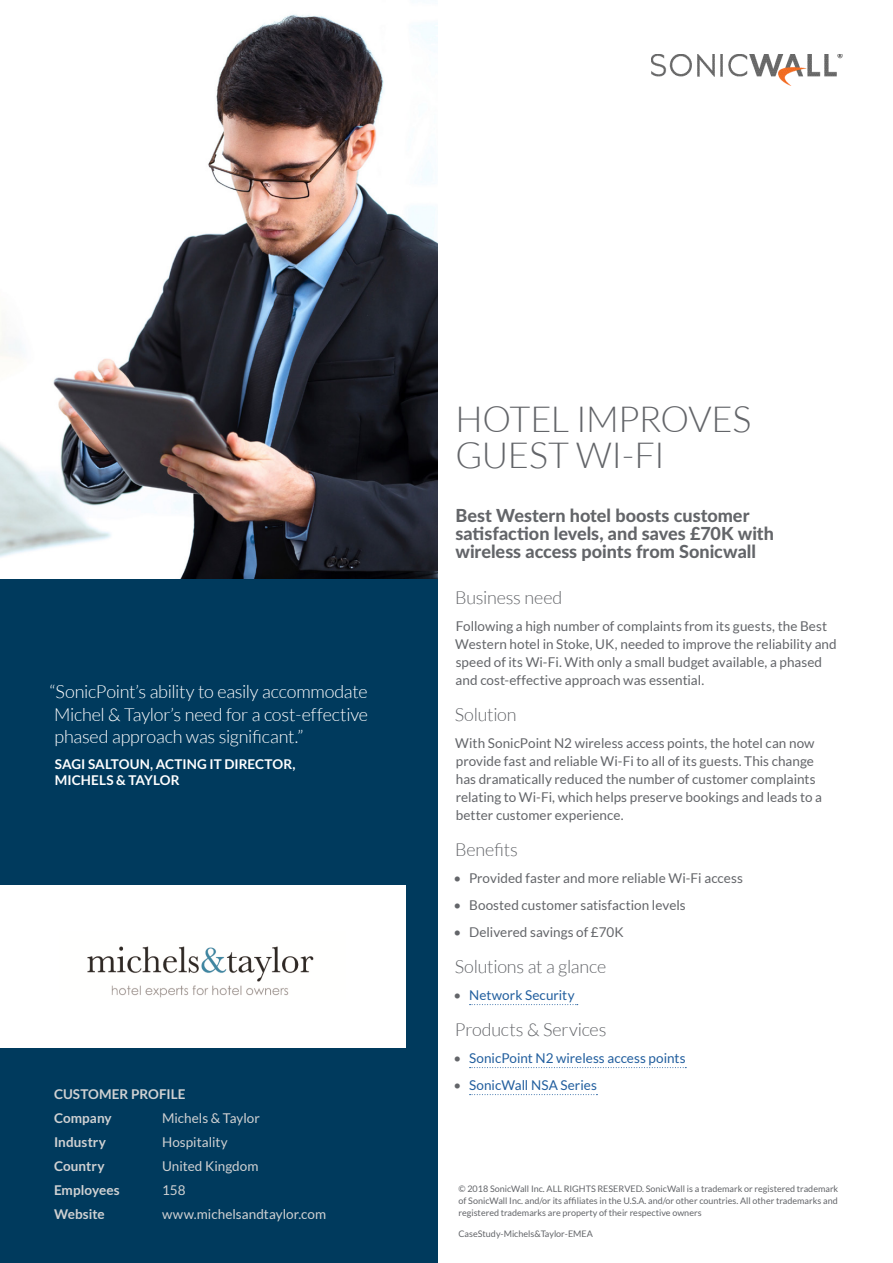
<style>
.page{position:relative;width:893px;height:1263px;background:#fff}
.page>*{position:absolute;margin:0;border:0;box-sizing:border-box;transform-origin:0 0}
.t1{font:300 36px/36px "Lato";letter-spacing:-.015em;color:#636569}
.t2{font:300 18px/22.5px "Lato";letter-spacing:-.01em;color:#fff;text-align:justify}
.t3{font:800 18px/18px "Lato";color:#636569}
.t4{font:300 18px "Lato";letter-spacing:-.01em;color:#636569}
.t5{font:13.5px/18px "Lato";letter-spacing:.005em;color:#636569}
.t6{font:13.5px "Lato";color:#215e9e}
.t7{font:13.5px "Lato";letter-spacing:.005em;color:#d0d1d2}
.t8{font:700 13.5px/24px "Lato";letter-spacing:.005em;color:#d0d1d2}
.t9{font:700 13.5px/16.2px "Lato";letter-spacing:.005em;color:#fff}
.t10{font:9px/12px "Lato";color:#636569;text-align:justify}
.s1{color:#636569}
</style>
<div class="page">
<img style="left:651px;top:54px;width:191px;height:32px">
<img style="left:0;top:14px;width:437px;height:566px">
<svg style="left:470px;top:1004px;width:108px;height:1px"></svg>
<svg style="left:470px;top:1067px;width:216px;height:1px"></svg>
<svg style="left:470px;top:1094px;width:127px;height:1px"></svg>
<div style="left:0;top:580px;width:437px;height:683px;background:#003a5d"></div>
<div style="left:0;top:885px;width:405px;height:162px;background:#fff"></div>
<img style="left:87px;top:946px;width:227px;height:52px">
<h2 class="t2" style="left:49px;top:681px;width:320px">“SonicPoint’s ability to easily accommodate Michel &amp; Taylor’s need for a cost-effective phased approach was significant.”</h2>
<p class="t9" style="left:55px;top:755px;width:242px">SAGI SALTOUN, ACTING IT DIRECTOR,<br>MICHELS &amp; TAYLOR</p>
<p class="t8" style="left:54px;top:1081px;width:133px">CUSTOMER PROFILE<br>Company</p>
<p class="t7" style="left:162px;top:1110px;width:99px">Michels &amp; Taylor</p>
<p class="t8" style="left:54px;top:1129px;width:54px">Industry</p>
<p class="t7" style="left:162px;top:1134px;width:67px">Hospitality</p>
<p class="t8" style="left:54px;top:1153px;width:52px">Country</p>
<p class="t7" style="left:162px;top:1158px;width:98px">United Kingdom</p>
<p class="t8" style="left:54px;top:1177px;width:67px">Employees</p>
<p class="t7" style="left:162px;top:1182px;width:25px">158</p>
<p class="t8" style="left:54px;top:1201px;width:52px">Website</p>
<p class="t7" style="left:162px;top:1206px;width:166px">www.michelsandtaylor.com</p>
<h1 class="t1" style="left:455px;top:401px;width:297px">HOTEL IMPROVES<br>GUEST WI-FI</h1>
<h2 class="t3" style="left:455px;top:506px;width:320px">Best Western hotel boosts customer satisfaction levels, and saves £70K with wireless access points from Sonicwall</h2>
<h2 class="t4" style="left:455px;top:588px;width:109px">Business need</h2>
<p class="t5" style="left:455px;top:617px;width:383px">Following a high number of complaints from its guests, the Best Western hotel in Stoke, UK, needed to improve the reliability and speed of its Wi-Fi. With only a small budget available, a phased and cost-effective approach was essential.</p>
<h2 class="t4" style="left:455px;top:705px;width:63px">Solution</h2>
<p class="t5" style="left:455px;top:734px;width:368px">With SonicPoint N2 wireless access points, the hotel can now provide fast and reliable Wi-Fi to all of its guests. This change has dramatically reduced the number of customer complaints relating to Wi-Fi, which helps preserve bookings and leads to a better customer experience.</p>
<h2 class="t4" style="left:455px;top:840px;width:64px">Benefits</h2>
<p class="t5" style="left:454px;top:869px;width:291px">• Provided faster and more reliable Wi-Fi access</p>
<p class="t5" style="left:454px;top:896px;width:233px">• Boosted customer satisfaction levels</p>
<p class="t5" style="left:454px;top:923px;width:172px">• Delivered savings of £70K</p>
<h2 class="t4" style="left:455px;top:957px;width:153px">Solutions at a glance</h2>
<p class="t6" style="left:454px;top:988px;width:122px"><span class="s1">•</span> Network Security</p>
<h2 class="t4" style="left:455px;top:1020px;width:153px">Products &amp; Services</h2>
<p class="t6" style="left:454px;top:1051px;width:234px"><span class="s1">•</span> SonicPoint N2 wireless access points</p>
<p class="t6" style="left:454px;top:1078px;width:145px"><span class="s1">•</span> SonicWall NSA Series</p>
<p class="t10" style="left:458px;top:1183px;width:381px">© 2018 SonicWall Inc. ALL RIGHTS RESERVED. SonicWall is a trademark or registered trademark of SonicWall Inc. and/or its affiliates in the U.S.A. and/or other countries. All other trademarks and registered trademarks are property of their respective owners</p>
<p class="t10" style="left:458px;top:1228px;width:136px">CaseStudy-Michels&amp;Taylor-EMEA</p>
</div>
